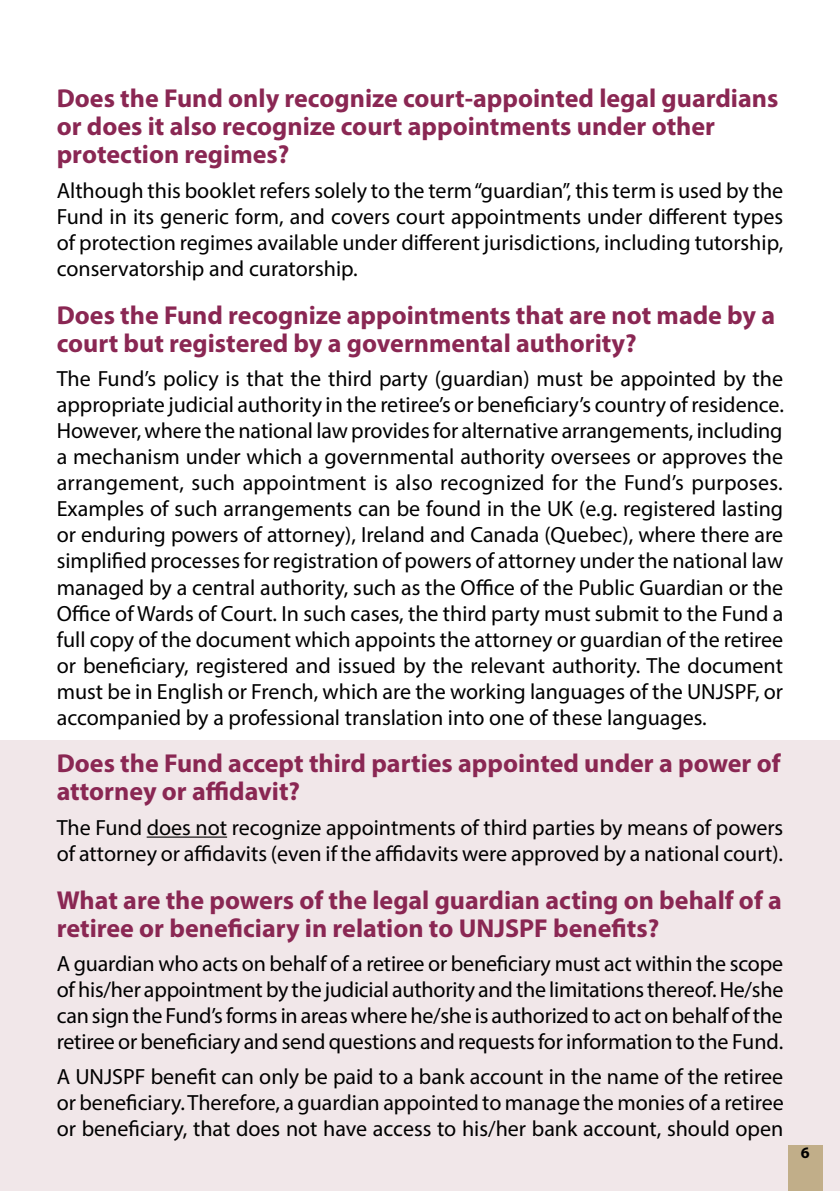
<style>
.page{position:relative;width:840px;height:1191px;background:#fff}
.page>*{position:absolute;margin:0;border:0;box-sizing:border-box;transform-origin:0 0}
.t1{font:700 26px/28px "Myriad Pro";color:#8a2753}
.t2{font:22px/26px "Myriad Pro";color:#000;text-align:justify}
.t3{font:700 16px "Myriad Pro";color:#000}
</style>
<div class="page">
<div style="left:0;top:740px;width:839px;height:451px;background:#f1e7e9"></div>
<div style="left:788px;top:1145px;width:34px;height:46px;background:#c1ae89"></div>
<hr style="left:147px;top:836px;width:80px;height:1px;background:#000">
<p class="t1" style="left:57px;top:84px;width:722px">Does the Fund only recognize court-appointed legal guardians or does it also recognize court appointments under other protection regimes?</p>
<p class="t2" style="left:57px;top:177px;width:727px">Although this booklet refers solely to the term “guardian”, this term is used by the Fund in its generic form, and covers court appointments under different types of protection regimes available under different jurisdictions, including tutorship, conservatorship and curatorship.</p>
<p class="t1" style="left:57px;top:300px;width:719px">Does the Fund recognize appointments that are not made by a court but registered by a governmental authority?</p>
<p class="t2" style="left:57px;top:366px;width:728px">The Fund’s policy is that the third party (guardian) must be appointed by the appropriate judicial authority in the retiree’s or beneficiary’s country of residence.<br>However, where the national law provides for alternative arrangements, including a mechanism under which a governmental authority oversees or approves the arrangement, such appointment is also recognized for the Fund’s purposes.<br>Examples of such arrangements can be found in the UK (e.g. registered lasting or enduring powers of attorney), Ireland and Canada (Quebec), where there are simplified processes for registration of powers of attorney under the national law managed by a central authority, such as the Office of the Public Guardian or the Office of Wards of Court. In such cases, the third party must submit to the Fund a full copy of the document which appoints the attorney or guardian of the retiree or beneficiary, registered and issued by the relevant authority. The document must be in English or French, which are the working languages of the UNJSPF, or accompanied by a professional translation into one of these languages.</p>
<p class="t1" style="left:57px;top:748px;width:725px">Does the Fund accept third parties appointed under a power of attorney or affidavit?</p>
<p class="t2" style="left:57px;top:814px;width:727px">The Fund does not recognize appointments of third parties by means of powers of attorney or affidavits (even if the affidavits were approved by a national court).</p>
<p class="t1" style="left:57px;top:885px;width:726px">What are the powers of the legal guardian acting on behalf of a retiree or beneficiary in relation to UNJSPF benefits?</p>
<p class="t2" style="left:57px;top:950px;width:727px">A guardian who acts on behalf of a retiree or beneficiary must act within the scope of his/her appointment by the judicial authority and the limitations thereof. He/she can sign the Fund’s forms in areas where he/she is authorized to act on behalf of the retiree or beneficiary and send questions and requests for information to the Fund.</p>
<p class="t2" style="left:57px;top:1063px;width:728px">A UNJSPF benefit can only be paid to a bank account in the name of the retiree or beneficiary. Therefore, a guardian appointed to manage the monies of a retiree or beneficiary, that does not have access to his/her bank account, should open</p>
<p class="t3" style="left:800px;top:1141px;width:10px">6</p>
</div>
